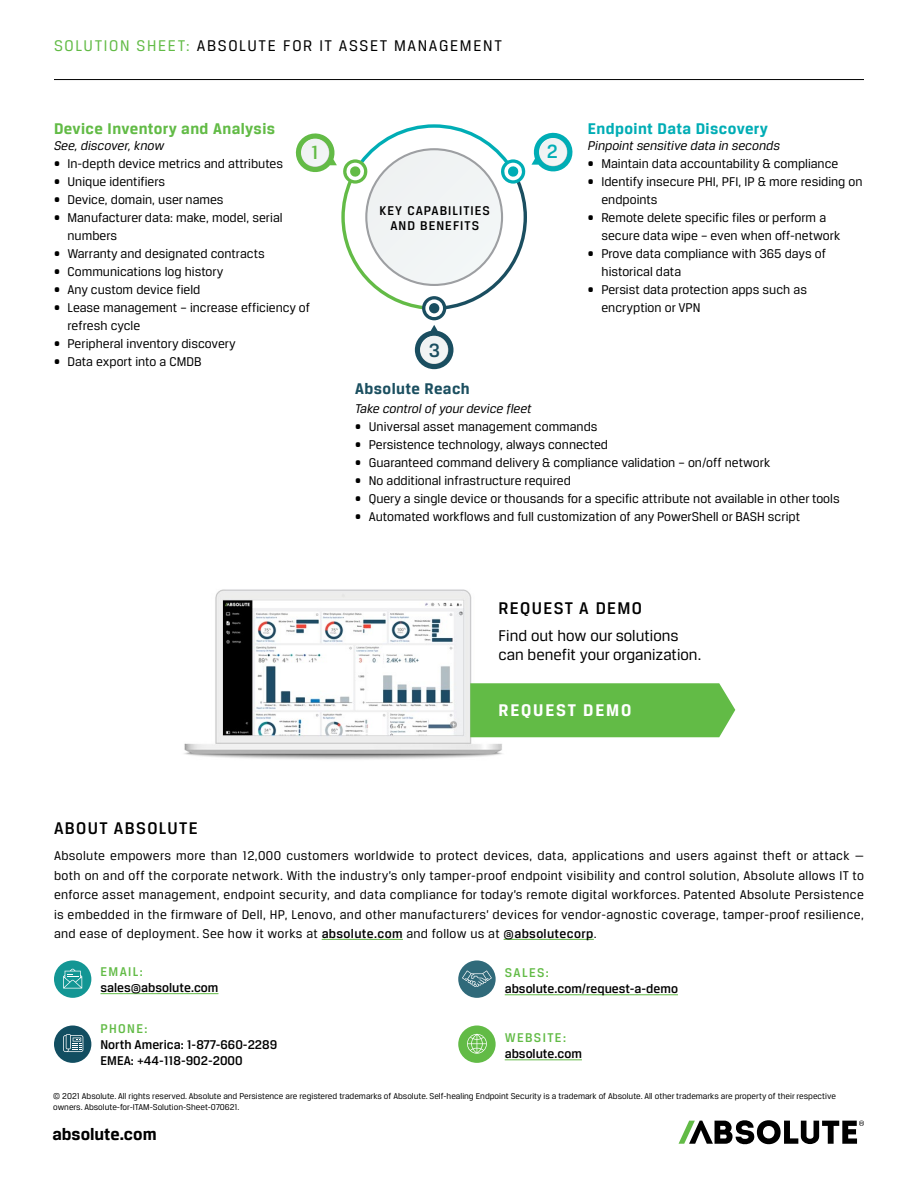
<style>
.page{position:relative;width:918px;height:1188px;background:#fff}
.page>*{position:absolute;margin:0;border:0;box-sizing:border-box;transform-origin:0 0}
.t1{font:500 20.4px "Breuer Text";color:#63bb46}
.t2{font:500 20.4px "Breuer Text";color:#1a4e60}
.t3{font:500 20.4px "Breuer Text";color:#00adb5}
.t4{font:500 18px "Breuer Text";letter-spacing:.075em;color:#000}
.t5{font:700 18px "Breuer Text";color:#000}
.t6{font:700 18px "Breuer Text";letter-spacing:.1em;color:#fff}
.t7{font:16.5px/19.8px "Breuer Text";color:#000}
.t8{font:16.5px "Breuer Text";letter-spacing:.1em;color:#000}
.t9{font:700 16.5px "Breuer Text";letter-spacing:.025em;color:#62bb46}
.t10{font:700 16.5px "Breuer Text";letter-spacing:.025em;color:#00adb5}
.t11{font:700 16.5px "Breuer Text";letter-spacing:.025em;color:#1b4f60}
.t12{font:13.5px/18px "Breuer Text";color:#000}
.t13{font:500 13.5px/16.2px "Breuer Text";color:#000}
.t14{font:italic 13.5px "Breuer Text";color:#000}
.t15{font:500 13.5px "Breuer Text";letter-spacing:.1em;color:#62bb46}
.t16{font:500 13.5px/14.5px "Breuer Text";letter-spacing:.075em;color:#000;text-align:center}
.t17{font:9px/10.8px "Breuer Text";color:#000}
.s1{color:#62bb46}
.s2{font-weight:500}
</style>
<div class="page">
<svg style="left:679px;top:1120px;width:185px;height:24px"></svg>
<hr style="left:54px;top:79px;width:810px;height:1px;background:#000">
<div style="left:54px;top:960px;width:37px;height:38px;background:#139694;border-radius:50%"></div>
<svg style="left:63px;top:969px;width:19px;height:19px"></svg>
<hr style="left:100px;top:993px;width:118px;height:1px;background:#62bb46">
<div style="left:458px;top:960px;width:38px;height:38px;background:#306a7a;border-radius:50%"></div>
<svg style="left:462px;top:971px;width:30px;height:16px"></svg>
<hr style="left:505px;top:994px;width:173px;height:1px;background:#62bb46">
<div style="left:54px;top:1026px;width:37px;height:37px;background:#124e61;border-radius:50%"></div>
<div style="left:458px;top:1026px;width:38px;height:37px;background:#62bb46;border-radius:50%"></div>
<svg style="left:467px;top:1034px;width:20px;height:20px"></svg>
<hr style="left:505px;top:1059px;width:77px;height:1px;background:#62bb46">
<svg style="left:63px;top:1034px;width:20px;height:18px"></svg>
<svg style="left:295px;top:124px;width:278px;height:245px"></svg>
<svg style="left:301px;top:139px;width:28px;height:28px"></svg>
<div style="left:301px;top:139px;width:28px;height:27px;background:#f1f4f4;border-radius:14px"></div>
<hr style="left:322px;top:939px;width:81px;height:1px;background:#62bb46">
<hr style="left:504px;top:939px;width:90px;height:1px;background:#62bb46">
<img style="left:184px;top:589px;width:322px;height:171px">
<div style="left:470px;top:683px;width:265px;height:54px;background:#62bb46"></div>
<p class="t8" style="left:54px;top:37px;width:449px"><span class="s1">SOLUTION SHEET:</span> ABSOLUTE FOR IT ASSET MANAGEMENT</p>
<p class="t9" style="left:54px;top:119px;width:223px">Device Inventory and Analysis</p>
<p class="t14" style="left:54px;top:138px;width:112px">See, discover, know</p>
<p class="t12" style="left:54px;top:154px;width:231px">• In-depth device metrics and attributes</p>
<p class="t12" style="left:54px;top:172px;width:113px">• Unique identifiers</p>
<p class="t12" style="left:54px;top:190px;width:171px">• Device, domain, user names</p>
<p class="t12" style="left:68px;top:208px;width:217px;text-indent:-14px">• Manufacturer data: make, model, serial numbers</p>
<p class="t12" style="left:54px;top:244px;width:212px">• Warranty and designated contracts</p>
<p class="t12" style="left:54px;top:262px;width:171px">• Communications log history</p>
<p class="t12" style="left:54px;top:280px;width:148px">• Any custom device field</p>
<p class="t12" style="left:68px;top:298px;width:244px;text-indent:-14px">• Lease management – increase efficiency of refresh cycle</p>
<p class="t12" style="left:54px;top:334px;width:183px">• Peripheral inventory discovery</p>
<p class="t12" style="left:54px;top:352px;width:149px">• Data export into a CMDB</p>
<h1 class="t1" style="left:311px;top:141px;width:9px">1</h1>
<p class="t16" style="left:380px;top:203px;width:112px">KEY CAPABILITIES<br>AND BENEFITS</p>
<h1 class="t2" style="left:429px;top:339px;width:13px">3</h1>
<h1 class="t3" style="left:547px;top:140px;width:12px">2</h1>
<p class="t10" style="left:588px;top:119px;width:182px">Endpoint Data Discovery</p>
<p class="t14" style="left:588px;top:138px;width:194px">Pinpoint sensitive data in seconds</p>
<p class="t12" style="left:588px;top:154px;width:252px">• Maintain data accountability &amp; compliance</p>
<p class="t12" style="left:601px;top:172px;width:263px;text-indent:-14px">• Identify insecure PHI, PFI, IP &amp; more residing on endpoints</p>
<p class="t12" style="left:601px;top:208px;width:240px;text-indent:-14px">• Remote delete specific files or perform a secure data wipe – even when off-network</p>
<p class="t12" style="left:601px;top:244px;width:226px;text-indent:-14px">• Prove data compliance with 365 days of historical data</p>
<p class="t12" style="left:601px;top:280px;width:207px;text-indent:-14px">• Persist data protection apps such as encryption or VPN</p>
<p class="t11" style="left:355px;top:379px;width:116px">Absolute Reach</p>
<p class="t14" style="left:355px;top:401px;width:178px">Take control of your device fleet</p>
<p class="t12" style="left:355px;top:417px;width:244px">• Universal asset management commands</p>
<p class="t12" style="left:355px;top:435px;width:254px">• Persistence technology, always connected</p>
<p class="t12" style="left:355px;top:453px;width:416px">• Guaranteed command delivery &amp; compliance validation – on/off network</p>
<p class="t12" style="left:355px;top:471px;width:217px">• No additional infrastructure required</p>
<p class="t12" style="left:355px;top:489px;width:486px">• Query a single device or thousands for a specific attribute not available in other tools</p>
<p class="t12" style="left:355px;top:507px;width:446px">• Automated workflows and full customization of any PowerShell or BASH script</p>
<h2 class="t4" style="left:499px;top:598px;width:145px">REQUEST A DEMO</h2>
<p class="t7" style="left:499px;top:625px;width:204px">Find out how our solutions can benefit your organization.</p>
<h2 class="t6" style="left:498px;top:700px;width:134px">REQUEST DEMO</h2>
<h2 class="t4" style="left:54px;top:818px;width:145px">ABOUT ABSOLUTE</h2>
<p class="t12" style="left:54px;top:846px;width:812px;line-height:19.5px;text-align:justify">Absolute empowers more than 12,000 customers worldwide to protect devices, data, applications and users against theft or attack — both on and off the corporate network. With the industry’s only tamper-proof endpoint visibility and control solution, Absolute allows IT to enforce asset management, endpoint security, and data compliance for today’s remote digital workforces. Patented Absolute Persistence is embedded in the firmware of Dell, HP, Lenovo, and other manufacturers’ devices for vendor-agnostic coverage, tamper-proof resilience, and ease of deployment. See how it works at <span class="s2">absolute.com</span> and follow us at <span class="s2">@absolutecorp</span>.</p>
<p class="t15" style="left:100px;top:964px;width:44px">EMAIL:</p>
<p class="t13" style="left:100px;top:980px;width:119px">sales@absolute.com</p>
<p class="t15" style="left:100px;top:1021px;width:49px">PHONE:</p>
<p class="t13" style="left:100px;top:1037px;width:178px">North America: 1-877-660-2289<br>EMEA: +44-118-902-2000</p>
<p class="t15" style="left:505px;top:965px;width:46px">SALES:</p>
<p class="t13" style="left:505px;top:981px;width:175px">absolute.com/request-a-demo</p>
<p class="t15" style="left:505px;top:1030px;width:63px">WEBSITE:</p>
<p class="t13" style="left:505px;top:1046px;width:79px">absolute.com</p>
<p class="t17" style="left:53px;top:1091px;width:784px">© 2021 Absolute. All rights reserved. Absolute and Persistence are registered trademarks of Absolute. Self-healing Endpoint Security is a trademark of Absolute. All other trademarks are property of their respective owners. Absolute-for-ITAM-Solution-Sheet-070621.</p>
<h2 class="t5" style="left:52px;top:1124px;width:106px">absolute.com</h2>
</div>
